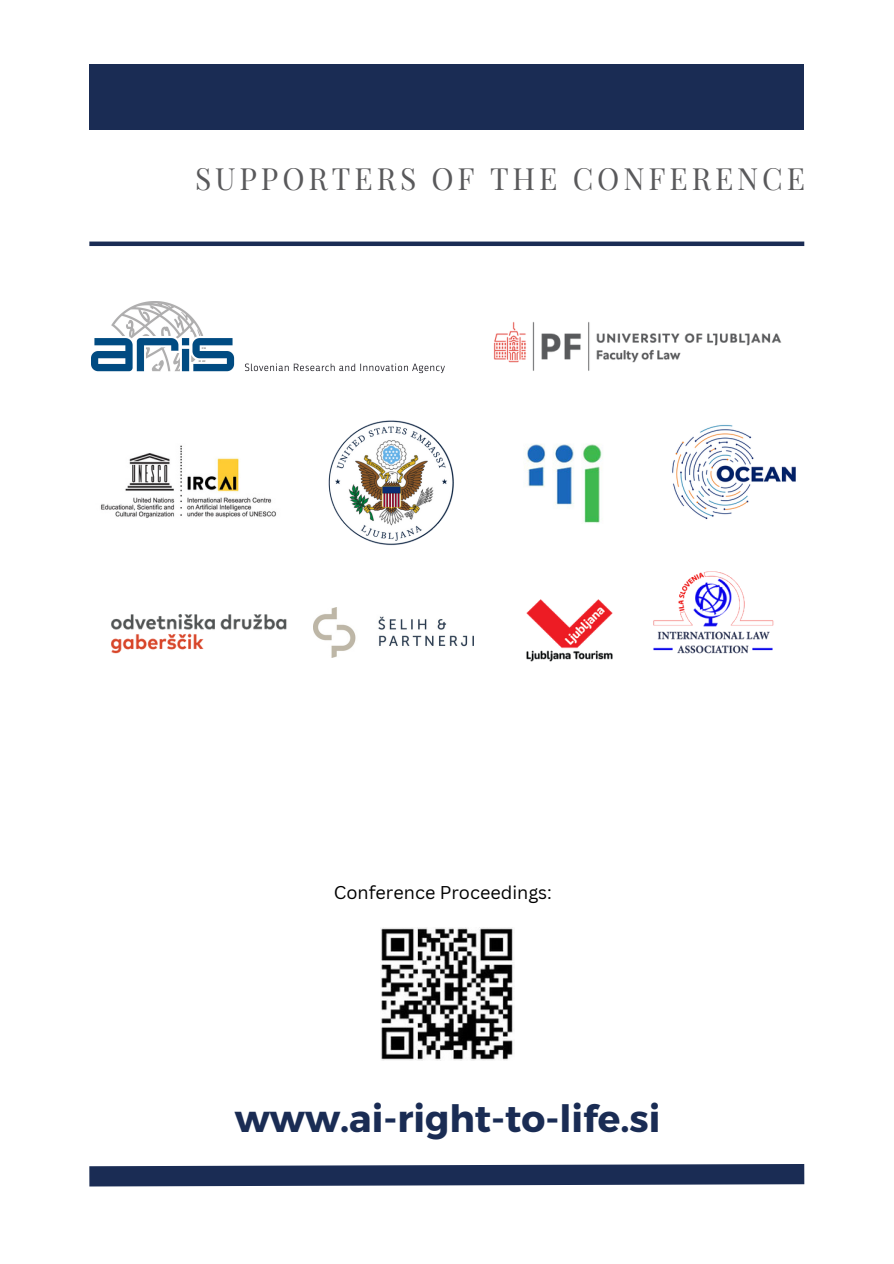
<style>
.page{position:relative;width:894px;height:1264px;background:#fff}
.page>*{position:absolute;margin:0;border:0;box-sizing:border-box;transform-origin:0 0}
.t1{font:700 37.5px "Montserrat";color:#1a2c54}
.t2{font:30px "Playfair Display";letter-spacing:.13em;color:#59595b}
.t3{font:18px "Canva Sans";color:#000}
</style>
<div class="page">
<div style="left:89px;top:64px;width:715px;height:66px;background:#1a2c54"></div>
<div style="left:89px;top:241px;width:715px;height:5px;background:#1a2c54"></div>
<svg style="left:89px;top:1164px;width:716px;height:23px"></svg>
<img style="left:653px;top:571px;width:121px;height:83px">
<img style="left:672px;top:424px;width:124px;height:96px">
<img style="left:92px;top:301px;width:353px;height:73px">
<img style="left:328px;top:420px;width:126px;height:126px">
<img style="left:381px;top:927px;width:132px;height:133px">
<img style="left:493px;top:322px;width:289px;height:49px">
<img style="left:101px;top:445px;width:175px;height:73px">
<img style="left:525px;top:444px;width:77px;height:79px">
<img style="left:111px;top:614px;width:176px;height:40px">
<img style="left:313px;top:607px;width:160px;height:50px">
<img style="left:526px;top:599px;width:87px;height:63px">
<p class="t2" style="left:195px;top:158px;width:611px">SUPPORTERS OF THE CONFERENCE</p>
<p class="t3" style="left:334px;top:880px;width:219px">Conference Proceedings:</p>
<p class="t1" style="left:235px;top:1094px;width:427px">www.ai-right-to-life.si</p>
</div>
